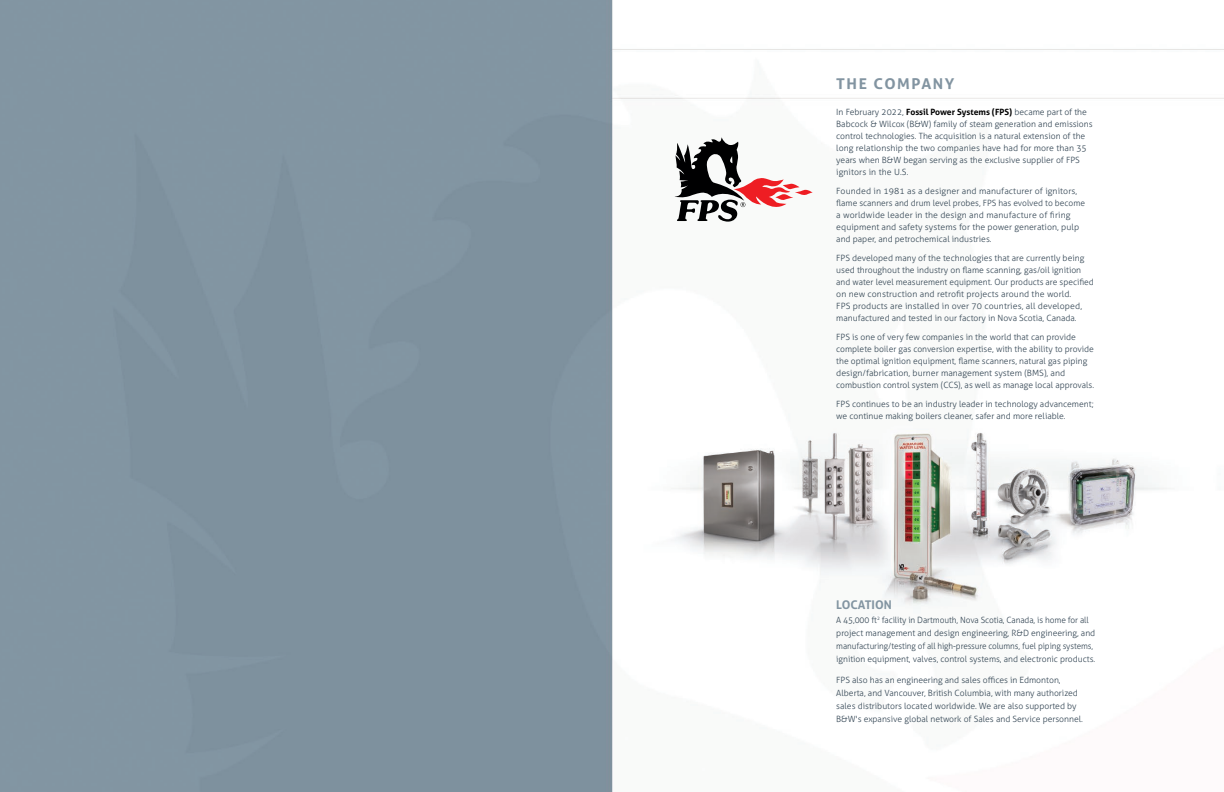
<style>
.page{position:relative;width:1224px;height:792px;background:#fff}
.page>*{position:absolute;margin:0;border:0;box-sizing:border-box;transform-origin:0 0}
.Intro_Text{font:700 14.9px "Aller";letter-spacing:.1em;color:#8294a1;scale:1.05 1}
.Intro_Text-2{font:700 12px "Aller";color:#8294a1}
.Intro_Text-3{font:300 8.6px/12px "Aller";color:#354755}
.Intro_Text-4{font:300 8.6px/13px "Aller";color:#354755;scale:.95 1}
.s1{font-weight:700;color:#000001}
</style>
<div class="page">
<img style="left:0;top:0;width:1224px;height:792px">
<svg style="left:675px;top:138px;width:138px;height:84px"></svg>
<p class="Intro_Text" style="left:836px;top:75px;width:114px">THE COMPANY</p>
<p class="Intro_Text-3" style="left:836px;top:106px;width:258px">In February 2022, <span class="s1">Fossil Power Systems (FPS)</span> became part of the Babcock &amp; Wilcox (B&amp;W) family of steam generation and emissions control technologies. The acquisition is a natural extension of the long relationship the two companies have had for more than 35 years when B&amp;W began serving as the exclusive supplier of FPS ignitors in the U.S.</p>
<p class="Intro_Text-3" style="left:836px;top:185px;width:242px">Founded in 1981 as a designer and manufacturer of ignitors,</p>
<p class="Intro_Text-3" style="left:836px;top:197px;width:250px">flame scanners and drum level probes, FPS has evolved to become</p>
<p class="Intro_Text-3" style="left:836px;top:209px;width:236px">a worldwide leader in the design and manufacture of firing</p>
<p class="Intro_Text-3" style="left:836px;top:221px;width:244px">equipment and safety systems for the power generation, pulp</p>
<p class="Intro_Text-3" style="left:836px;top:233px;width:157px">and paper, and petrochemical industries.</p>
<p class="Intro_Text-3" style="left:836px;top:252px;width:259px">FPS developed many of the technologies that are currently being used throughout the industry on flame scanning, gas/oil ignition and water level measurement equipment. Our products are specified on new construction and retrofit projects around the world.</p>
<p class="Intro_Text-3" style="left:836px;top:300px;width:247px">FPS products are installed in over 70 countries, all developed,</p>
<p class="Intro_Text-3" style="left:836px;top:312px;width:242px">manufactured and tested in our factory in Nova Scotia, Canada.</p>
<p class="Intro_Text-3" style="left:836px;top:331px;width:259px">FPS is one of very few companies in the world that can provide complete boiler gas conversion expertise, with the ability to provide the optimal ignition equipment, flame scanners, natural gas piping design/fabrication, burner management system (BMS), and</p>
<p class="Intro_Text-3" style="left:836px;top:379px;width:259px">combustion control system (CCS), as well as manage local approvals.</p>
<p class="Intro_Text-3" style="left:836px;top:398px;width:259px">FPS continues to be an industry leader in technology advancement; we continue making boilers cleaner, safer and more reliable.</p>
<p class="Intro_Text-2" style="left:836px;top:597px;width:57px">LOCATION</p>
<p class="Intro_Text-3" style="left:836px;top:613px;width:261px;line-height:13px">A 45,000 ft<sup>2</sup> facility in Dartmouth, Nova Scotia, Canada, is home for all project management and design engineering, R&amp;D engineering, and</p>
<p class="Intro_Text-4" style="left:836px;top:639px;width:274px">manufacturing/testing of all high-pressure columns, fuel piping systems, ignition equipment, valves, control systems, and electronic products.</p>
<p class="Intro_Text-3" style="left:836px;top:674px;width:226px">FPS also has an engineering and sales offices in Edmonton,</p>
<p class="Intro_Text-3" style="left:836px;top:686px;width:248px;line-height:13px">Alberta, and Vancouver, British Columbia, with many authorized sales distributors located worldwide. We are also supported by<br>B&amp;W's expansive global network of Sales and Service personnel.</p>
</div>
